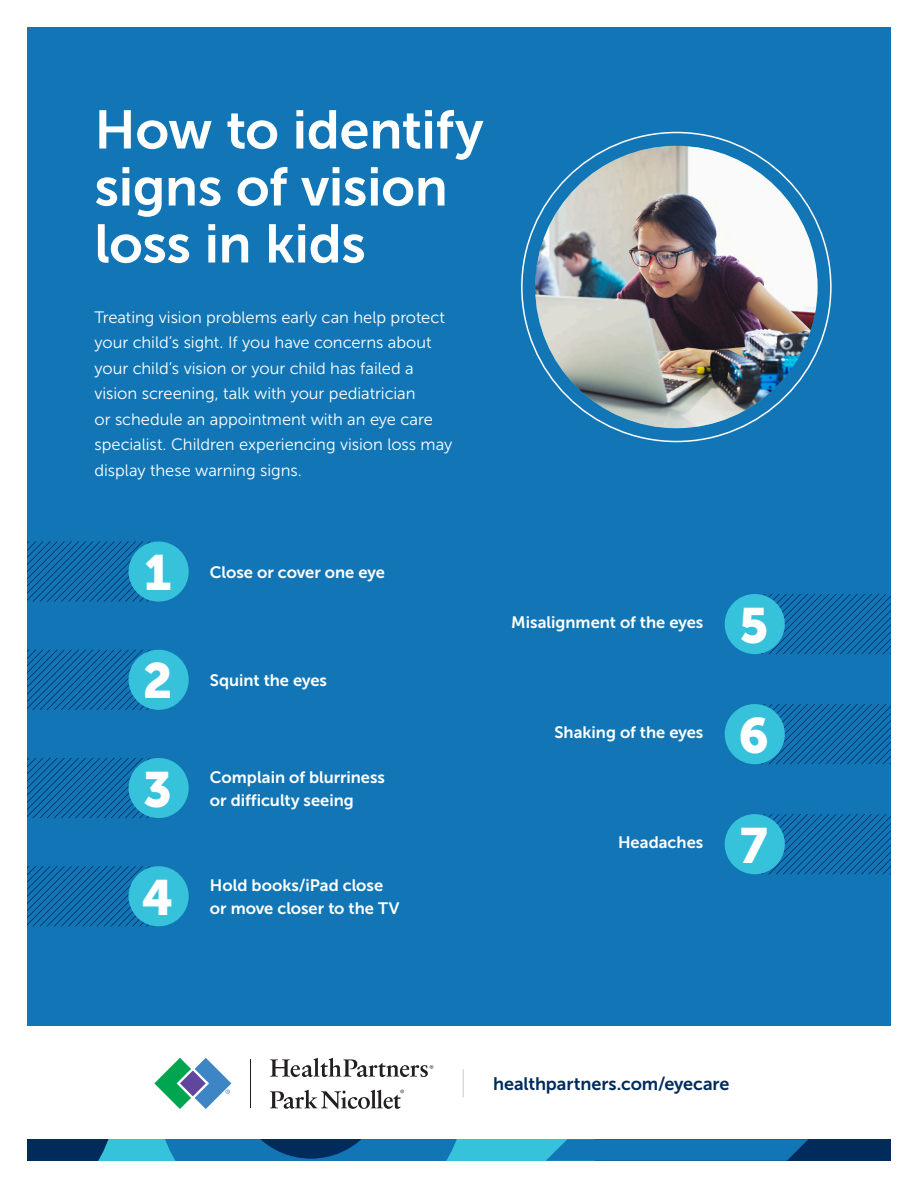
<style>
.page{position:relative;width:918px;height:1188px;background:#fff}
.page>*{position:absolute;margin:0;border:0;box-sizing:border-box;transform-origin:0 0}
.FLIER_H1__Header{font:54px/57px "Museo Sans 700";letter-spacing:-.005em;color:#fff}
.t1{font:49.35px "Museo Sans 900";color:#fff}
.FLIER_Body{font:18px "Museo Sans 700";letter-spacing:-.005em;color:#002b5c}
.FLIER_Body-2{font:16.5px/25.5px "Museo Sans 300";letter-spacing:-.005em;color:#fff}
.FLIER_Body-3{font:16.5px "Museo Sans 700";color:#fff}
</style>
<div class="page">
<div style="left:27px;top:27px;width:864px;height:999px;background:#1276b6"></div>
<svg style="left:463px;top:1069px;width:1px;height:28px"></svg>
<svg style="left:27px;top:541px;width:135px;height:61px"></svg>
<div style="left:129px;top:542px;width:60px;height:60px;background:#37c2dc;border-radius:50%"></div>
<svg style="left:27px;top:650px;width:127px;height:60px"></svg>
<div style="left:129px;top:650px;width:60px;height:60px;background:#37c2dc;border-radius:50%"></div>
<svg style="left:27px;top:758px;width:127px;height:60px"></svg>
<div style="left:129px;top:758px;width:60px;height:60px;background:#37c2dc;border-radius:50%"></div>
<svg style="left:27px;top:866px;width:127px;height:60px"></svg>
<div style="left:129px;top:866px;width:60px;height:60px;background:#37c2dc;border-radius:50%"></div>
<svg style="left:760px;top:704px;width:131px;height:60px"></svg>
<div style="left:725px;top:704px;width:60px;height:60px;background:#37c2dc;border-radius:50%"></div>
<svg style="left:760px;top:814px;width:131px;height:60px"></svg>
<div style="left:725px;top:814px;width:60px;height:60px;background:#37c2dc;border-radius:50%"></div>
<img style="left:535px;top:146px;width:283px;height:282px;border-radius:141px">
<div style="left:27px;top:1139px;width:864px;height:22px;background:#002b5c"></div>
<div style="left:446px;top:1139px;width:149px;height:22px;background:#37c2dc"></div>
<div style="left:92px;top:1139px;width:108px;height:22px;background:#37c2dc"></div>
<svg style="left:165px;top:1139px;width:292px;height:22px"></svg>
<svg style="left:92px;top:1139px;width:17px;height:22px"></svg>
<svg style="left:546px;top:1139px;width:262px;height:22px;background:#1275b2"></svg>
<svg style="left:760px;top:594px;width:131px;height:60px"></svg>
<div style="left:725px;top:594px;width:60px;height:60px;background:#37c2dc;border-radius:50%"></div>
<hr style="left:250px;top:1059px;width:1px;height:49px;background:#231f20">
<svg style="left:270px;top:1090px;width:134px;height:19px"></svg>
<svg style="left:270px;top:1058px;width:163px;height:19px"></svg>
<svg style="left:154px;top:1058px;width:77px;height:51px"></svg>
<p class="FLIER_H1__Header" style="left:94px;top:101px;width:391px">How to identify signs of vision loss in kids</p>
<p class="FLIER_Body-2" style="left:94px;top:305px;width:359px">Treating vision problems early can help protect your child’s sight. If you have concerns about your child’s vision or your child has failed a vision screening, talk with your pediatrician<br>or schedule an appointment with an eye care specialist. Children experiencing vision loss may display these warning signs.</p>
<p class="t1" style="left:144px;top:545px;width:29px">1</p>
<p class="FLIER_Body-3" style="left:210px;top:563px;width:177px">Close or cover one eye</p>
<p class="t1" style="left:143px;top:653px;width:31px">2</p>
<p class="FLIER_Body-3" style="left:210px;top:671px;width:119px">Squint the eyes</p>
<p class="t1" style="left:143px;top:761px;width:30px">3</p>
<p class="t1" style="left:142px;top:869px;width:33px">4</p>
<p class="FLIER_Body-3" style="left:210px;top:768px;width:177px">Complain of blurriness</p>
<p class="FLIER_Body-3" style="left:210px;top:791px;width:146px">or difficulty seeing</p>
<p class="FLIER_Body-3" style="left:210px;top:876px;width:175px">Hold books/iPad close</p>
<p class="FLIER_Body-3" style="left:210px;top:899px;width:191px">or move closer to the TV</p>
<p class="FLIER_Body-3" style="left:511px;top:613px;width:194px">Misalignment of the eyes</p>
<p class="t1" style="left:740px;top:597px;width:30px">5</p>
<p class="FLIER_Body-3" style="left:554px;top:723px;width:150px">Shaking of the eyes</p>
<p class="t1" style="left:739px;top:707px;width:32px">6</p>
<p class="FLIER_Body-3" style="left:618px;top:834px;width:87px">Headaches</p>
<p class="t1" style="left:740px;top:817px;width:29px">7</p>
<p class="FLIER_Body" style="left:493px;top:1074px;width:238px">healthpartners.com/eyecare</p>
</div>
